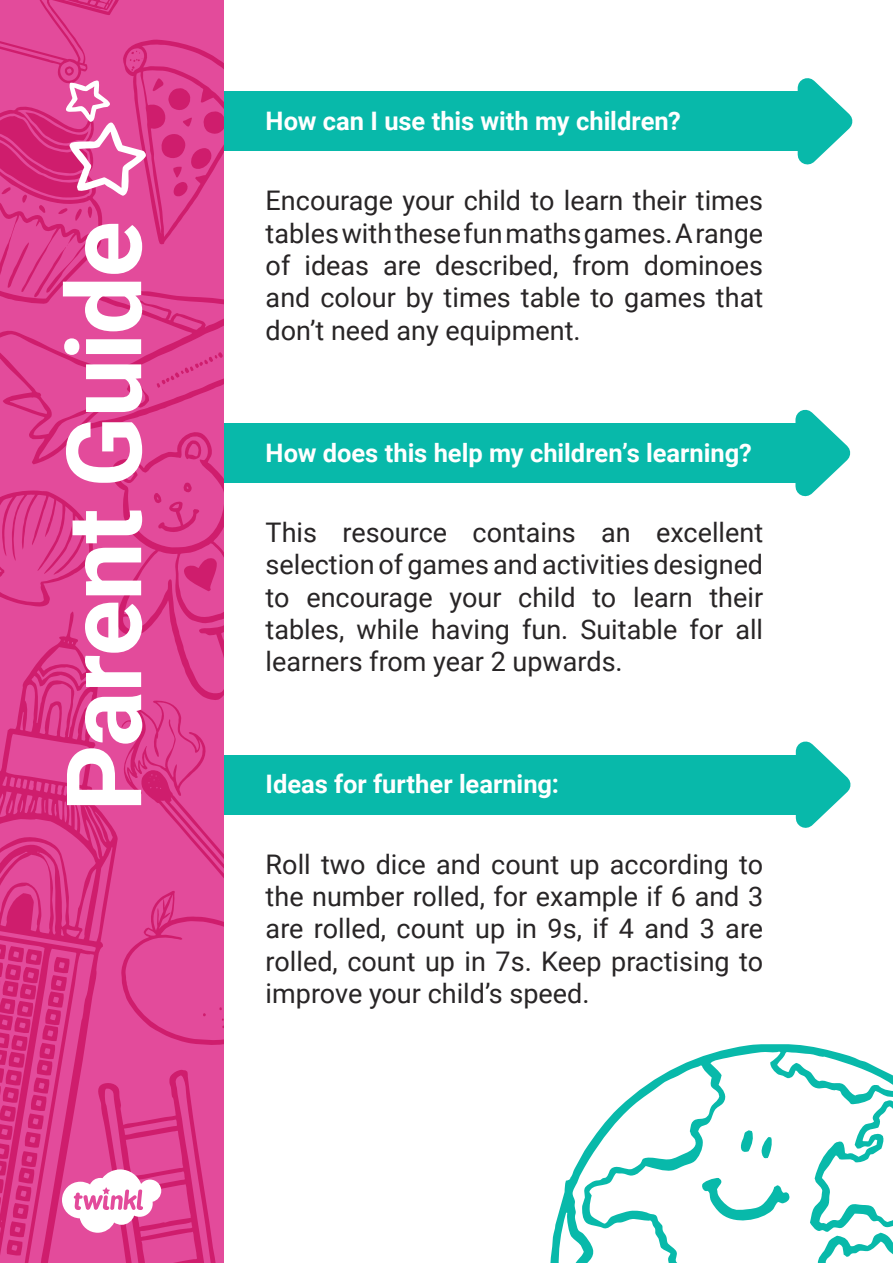
<style>
.page{position:relative;width:893px;height:1263px;background:#fff}
.page>*{position:absolute;margin:0;border:0;box-sizing:border-box;transform-origin:0 0}
.t1{font:700 104.4px "Roboto";letter-spacing:-.015em;color:#fff}
.Adult_Body_Copy{font:27px/32.4px "Roboto";color:#282526;text-align:justify}
.t2{font:700 25.5px "Roboto";color:#fff}
</style>
<div class="page">
<div style="left:166px;top:755px;width:638px;height:59px;background:#08b9aa"></div>
<svg style="left:786px;top:741px;width:65px;height:87px"></svg>
<div style="left:166px;top:423px;width:638px;height:60px;background:#08b9aa"></div>
<svg style="left:795px;top:409px;width:56px;height:88px"></svg>
<div style="left:168px;top:92px;width:638px;height:59px;background:#08b9aa"></div>
<svg style="left:788px;top:78px;width:65px;height:87px"></svg>
<svg style="left:550px;top:1044px;width:343px;height:219px"></svg>
<div style="left:0;top:0;width:223px;height:1263px;background:#e34b9b"></div>
<svg style="left:0;top:490px;width:93px;height:117px"></svg>
<svg style="left:111px;top:464px;width:112px;height:581px"></svg>
<svg style="left:0;top:305px;width:223px;height:159px"></svg>
<svg style="left:0;top:611px;width:119px;height:652px"></svg>
<svg style="left:0;top:0;width:223px;height:305px"></svg>
<svg style="left:62px;top:1070px;width:154px;height:193px"></svg>
<h1 class="t1" style="left:31px;top:812px;width:592px;rotate:-90deg">Parent Guide</h1>
<p class="t2" style="left:266px;top:103px;width:417px">How can I use this with my children?</p>
<p class="Adult_Body_Copy" style="left:266px;top:183px;width:499px">Encourage your child to learn their times tables with these fun maths games. A range of ideas are described, from dominoes and colour by times table to games that don’t need any equipment.</p>
<p class="t2" style="left:266px;top:435px;width:488px">How does this help my children’s learning?</p>
<p class="Adult_Body_Copy" style="left:266px;top:515px;width:499px">This resource contains an excellent selection of games and activities designed to encourage your child to learn their tables, while having fun. Suitable for all learners from year 2 upwards.</p>
<p class="t2" style="left:266px;top:766px;width:295px">Ideas for further learning:</p>
<p class="Adult_Body_Copy" style="left:266px;top:847px;width:499px">Roll two dice and count up according to the number rolled, for example if 6 and 3 are rolled, count up in 9s, if 4 and 3 are rolled, count up in 7s. Keep practising to improve your child’s speed.</p>
</div>
